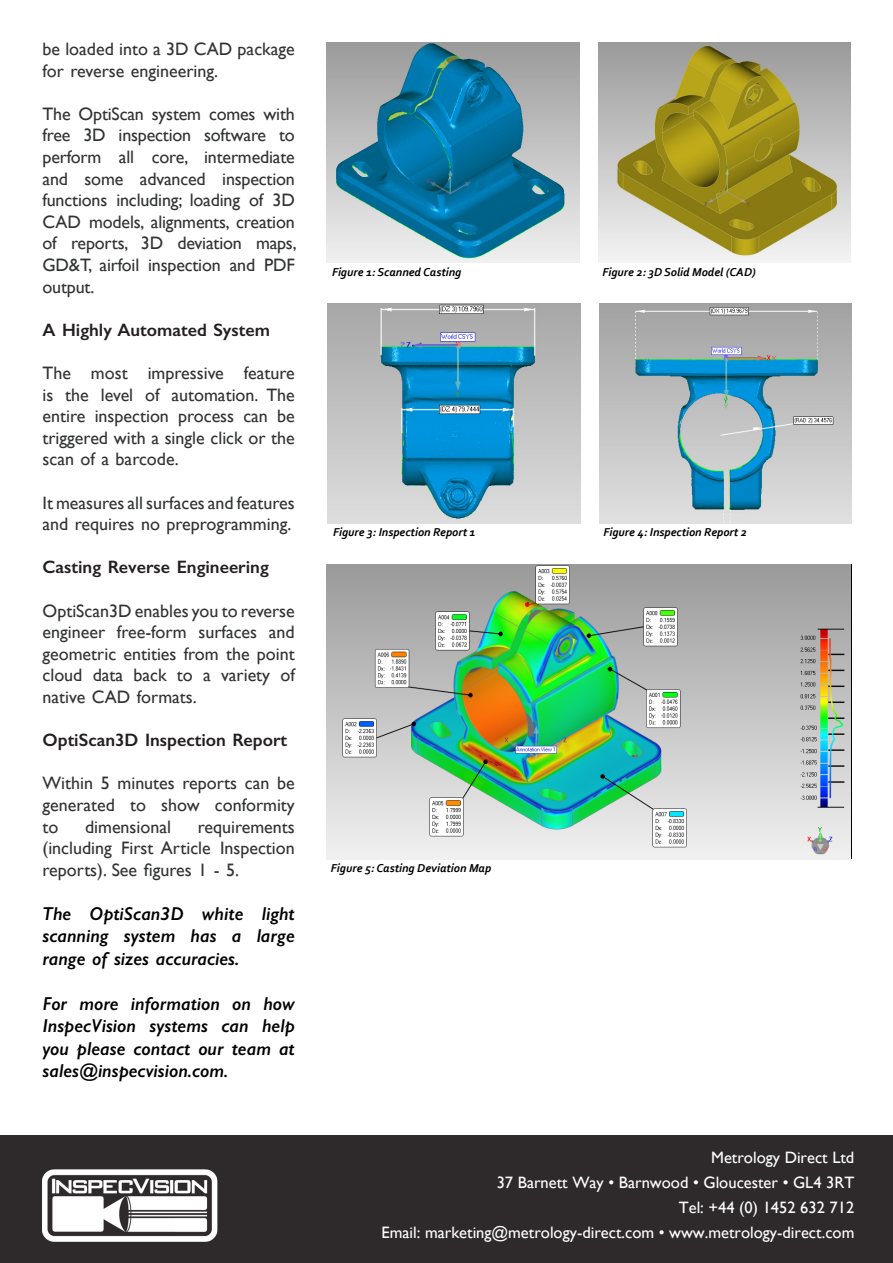
<style>
.page{position:relative;width:893px;height:1263px;background:#fff}
.page>*{position:absolute;margin:0;border:0;box-sizing:border-box;transform-origin:0 0}
._3_split_column{font:italic 600 18.75px/22.5px "Gill Sans";color:#000;text-align:justify}
._3_split_column-2{font:18px/21.6px "Gill Sans";color:#313232;text-align:justify}
._3_split_column-3{font:600 18px "Gill Sans";color:#231f20}
.t1{font:16.5px/25px "Gill Sans";color:#fff;text-align:right}
.t2{font:italic 700 12px "Corbel";color:#000}
.s1{font-size:18px}
</style>
<div class="page">
<img style="left:327px;top:43px;width:252px;height:219px">
<div style="left:0;top:1135px;width:893px;height:128px;background:#2e2a2b"></div>
<img style="left:42px;top:1170px;width:176px;height:71px">
<img style="left:598px;top:43px;width:252px;height:219px">
<img style="left:328px;top:303px;width:252px;height:220px">
<img style="left:599px;top:303px;width:252px;height:220px">
<img style="left:327px;top:564px;width:523px;height:295px">
<p class="_3_split_column-2" style="left:43px;top:38px;width:254px">be loaded into a 3D CAD package for reverse engineering.</p>
<p class="_3_split_column-2" style="left:43px;top:103px;width:256px">The OptiScan system comes with free 3D inspection software to perform all core, intermediate and some advanced inspection functions including; loading of 3D CAD models, alignments, creation of reports, 3D deviation maps, GD&amp;T, airfoil inspection and PDF output.</p>
<p class="_3_split_column-3" style="left:43px;top:319px;width:229px">A Highly Automated System</p>
<p class="_3_split_column-2" style="left:43px;top:362px;width:254px">The most impressive feature is the level of automation. The entire inspection process can be triggered with a single click or the scan of a barcode.</p>
<p class="_3_split_column-2" style="left:43px;top:492px;width:254px">It measures all surfaces and features and requires no preprogramming.</p>
<p class="_3_split_column-3" style="left:43px;top:556px;width:228px">Casting Reverse Engineering</p>
<p class="_3_split_column-2" style="left:43px;top:600px;width:254px">OptiScan3D enables you to reverse engineer free-form surfaces and geometric entities from the point cloud data back to a variety of native CAD formats.</p>
<p class="_3_split_column-3" style="left:43px;top:729px;width:246px">OptiScan3D Inspection Report</p>
<p class="_3_split_column-2" style="left:43px;top:772px;width:254px">Within 5 minutes reports can be generated to show conformity to</p>
<p class="_3_split_column-2" style="left:85px;top:816px;width:88px">dimensional</p>
<p class="_3_split_column-2" style="left:43px;top:816px;width:254px;text-indent:155px">requirements (including First Article Inspection reports). See figures 1 - 5.</p>
<p class="_3_split_column" style="left:43px;top:902px;width:254px">The OptiScan3D white light scanning system has a large range of sizes accuracies.</p>
<p class="_3_split_column" style="left:43px;top:992px;width:254px">For more information on how InspecVision systems can help you please contact our team at sales@inspecvision.com<span class="s1">.</span></p>
<p class="t2" style="left:332px;top:264px;width:131px">Figure 1: Scanned Casting</p>
<p class="t2" style="left:602px;top:264px;width:155px">Figure 2: 3D Solid Model (CAD)</p>
<p class="t2" style="left:333px;top:525px;width:144px">Figure 3: Inspection Report 1</p>
<p class="t2" style="left:603px;top:525px;width:145px">Figure 4: Inspection Report 2</p>
<p class="t2" style="left:331px;top:861px;width:162px">Figure 5: Casting Deviation Map</p>
<p class="t1" style="left:382px;top:1145px;width:474px">Metrology Direct Ltd<br>37 Barnett Way • Barnwood • Gloucester • GL4 3RT<br>Tel: +44 (0) 1452 632 712<br>Email: marketing@metrology-direct.com • www.metrology-direct.com</p>
</div>
